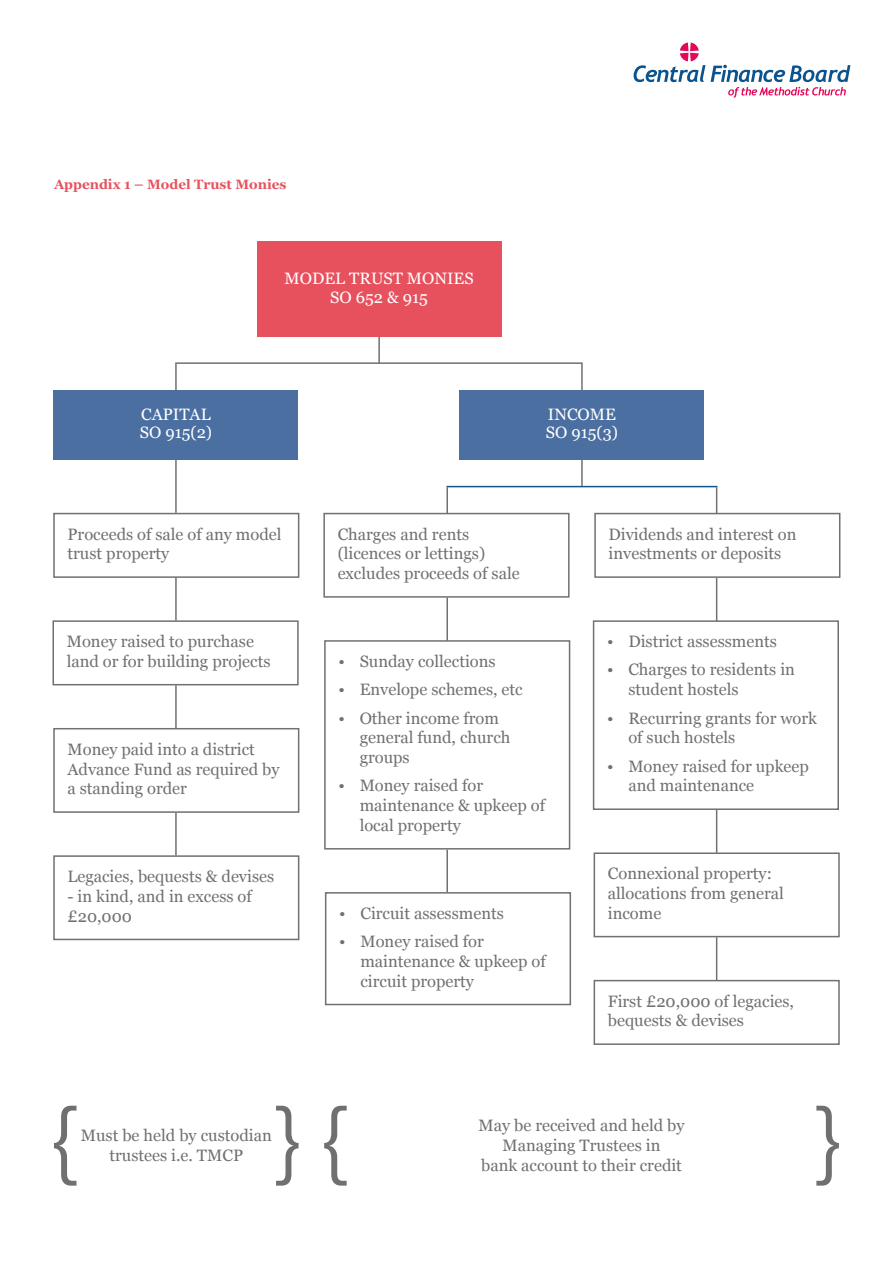
<style>
.page{position:relative;width:893px;height:1263px;background:#fff}
.page>*{position:absolute;margin:0;border:0;box-sizing:border-box;transform-origin:0 0}
.t1{font:90px "Avenir Next";color:#70706f}
.t2{font:16.5px/19.8px "Georgia";color:#70706f}
.t3{font:16.5px/18.8px "Georgia";color:#fff}
.t4{font:700 13.5px "Georgia";color:#e7515e}
</style>
<div class="page">
<svg style="left:711px;top:65px;width:139px;height:33px"></svg>
<svg style="left:634px;top:43px;width:71px;height:39px"></svg>
<div style="left:257px;top:242px;width:244px;height:95px;background:#e7515e"></div>
<div style="left:54px;top:390px;width:244px;height:70px;background:#4b6fa1"></div>
<div style="left:460px;top:390px;width:244px;height:70px;background:#4b6fa1"></div>
<hr style="left:175px;top:460px;width:2px;height:53px;background:#70706f">
<div style="left:53px;top:513px;width:246px;height:65px;border:2px solid #70706f"></div>
<div style="left:52px;top:620px;width:247px;height:65px;border:2px solid #70706f"></div>
<div style="left:53px;top:728px;width:246px;height:85px;border:2px solid #70706f"></div>
<div style="left:53px;top:855px;width:246px;height:85px;border:2px solid #70706f"></div>
<hr style="left:175px;top:578px;width:2px;height:43px;background:#70706f">
<hr style="left:175px;top:685px;width:2px;height:43px;background:#70706f">
<hr style="left:175px;top:813px;width:2px;height:42px;background:#70706f">
<div style="left:323px;top:513px;width:247px;height:85px;border:2px solid #70706f"></div>
<div style="left:324px;top:640px;width:246px;height:209px;border:2px solid #70706f"></div>
<div style="left:325px;top:892px;width:246px;height:113px;border:2px solid #70706f"></div>
<hr style="left:446px;top:597px;width:2px;height:44px;background:#70706f">
<hr style="left:446px;top:850px;width:2px;height:42px;background:#70706f">
<div style="left:594px;top:513px;width:246px;height:65px;border:2px solid #70706f"></div>
<div style="left:593px;top:620px;width:246px;height:190px;border:2px solid #70706f"></div>
<div style="left:594px;top:852px;width:246px;height:85px;border:2px solid #70706f"></div>
<div style="left:594px;top:980px;width:246px;height:65px;border:2px solid #70706f"></div>
<hr style="left:716px;top:578px;width:1px;height:43px;background:#70706f">
<hr style="left:716px;top:810px;width:1px;height:43px;background:#70706f">
<hr style="left:716px;top:937px;width:1px;height:43px;background:#70706f">
<hr style="left:581px;top:459px;width:2px;height:27px;background:#70706f">
<hr style="left:446px;top:487px;width:2px;height:27px;background:#70706f">
<svg style="left:716px;top:487px;width:1px;height:27px"></svg>
<hr style="left:378px;top:337px;width:2px;height:27px;background:#70706f">
<hr style="left:581px;top:364px;width:2px;height:26px;background:#70706f">
<hr style="left:175px;top:364px;width:2px;height:26px;background:#70706f">
<hr style="left:175px;top:362px;width:408px;height:2px;background:#70706f">
<hr style="left:446px;top:486px;width:271px;height:1px;background:#10558d">
<p class="t4" style="left:54px;top:174px;width:234px">Appendix 1 – Model Trust Monies</p>
<p class="t3" style="left:285px;top:268px;width:191px;text-align:center">MODEL TRUST MONIES<br>SO 652 &amp; 915</p>
<p class="t3" style="left:140px;top:404px;width:74px">CAPITAL<br>SO 915(2)</p>
<p class="t3" style="left:546px;top:404px;width:74px">INCOME<br>SO 915(3)</p>
<p class="t2" style="left:68px;top:523px;width:216px">Proceeds of sale of any model trust property</p>
<p class="t2" style="left:67px;top:631px;width:205px">Money raised to purchase land or for building projects</p>
<p class="t2" style="left:68px;top:738px;width:214px">Money paid into a district<br>Advance Fund as required by a standing order</p>
<p class="t2" style="left:68px;top:866px;width:208px">Legacies, bequests &amp; devises</p>
<p class="t2" style="left:68px;top:886px;width:186px">- in kind, and in excess of £20,000</p>
<p class="t2" style="left:338px;top:523px;width:183px">Charges and rents (licences or lettings) excludes proceeds of sale</p>
<p class="t2" style="left:338px;top:651px;width:159px">• Sunday collections</p>
<p class="t2" style="left:338px;top:679px;width:186px">• Envelope schemes, etc</p>
<p class="t2" style="left:360px;top:707px;width:152px;text-indent:-21px">• Other income from general fund, church groups</p>
<p class="t2" style="left:360px;top:775px;width:187px;text-indent:-21px">• Money raised for maintenance &amp; upkeep of local property</p>
<p class="t2" style="left:339px;top:902px;width:166px">• Circuit assessments</p>
<p class="t2" style="left:360px;top:931px;width:187px;text-indent:-21px">• Money raised for maintenance &amp; upkeep of circuit property</p>
<p class="t2" style="left:609px;top:523px;width:189px">Dividends and interest on investments or deposits</p>
<p class="t2" style="left:607px;top:631px;width:171px">• District assessments</p>
<p class="t2" style="left:628px;top:659px;width:168px;text-indent:-21px">• Charges to residents in student hostels</p>
<p class="t2" style="left:628px;top:707px;width:190px;text-indent:-21px">• Recurring grants for work of such hostels</p>
<p class="t2" style="left:628px;top:755px;width:182px;text-indent:-21px">• Money raised for upkeep and maintenance</p>
<p class="t2" style="left:608px;top:863px;width:178px">Connexional property: allocations from general income</p>
<p class="t2" style="left:608px;top:990px;width:188px">First £20,000 of legacies, bequests &amp; devises</p>
<h1 class="t1" style="left:54px;top:1064px;width:28px">{</h1>
<h1 class="t1" style="left:272px;top:1064px;width:81px">} {</h1>
<p class="t2" style="left:81px;top:1125px;width:192px">Must be held by custodian</p>
<p class="t2" style="left:109px;top:1145px;width:135px">trustees i.e. TMCP</p>
<p class="t2" style="left:478px;top:1115px;width:208px;text-align:center">May be received and held by<br>Managing Trustees in<br>bank account to their credit</p>
<h1 class="t1" style="left:812px;top:1064px;width:28px">}</h1>
</div>
